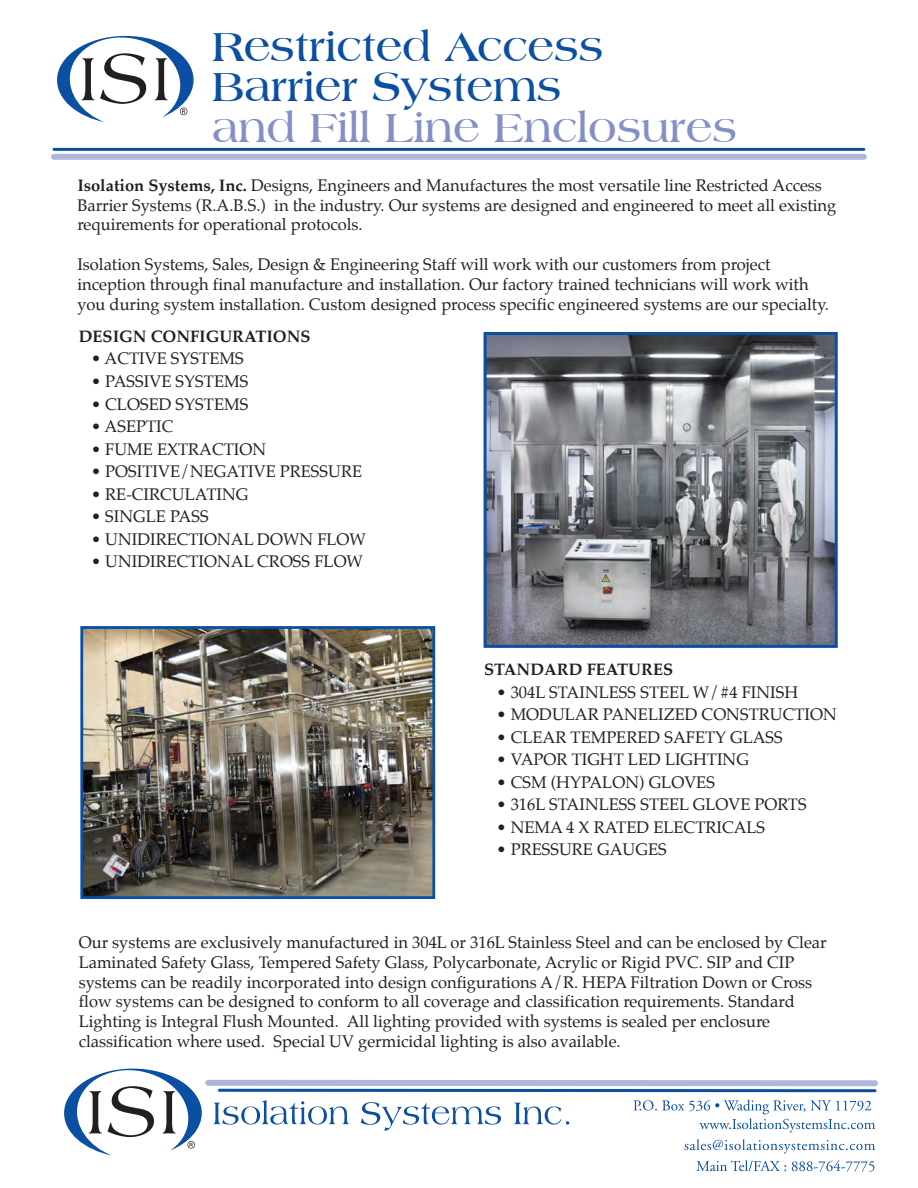
<style>
.page{position:relative;width:918px;height:1188px;background:#fff}
.page>*{position:absolute;margin:0;border:0;box-sizing:border-box;transform-origin:0 0}
.t1{font:700 43.5px/40.5px "Americana BT";color:#0a4fa2}
.t2{font:700 43.5px "Americana BT";color:#8390c7}
.t3{font:16.5px/19.8px "Palatino";color:#231f20}
.t4{font:700 16.5px "Palatino";color:#231f20}
.s1{font-weight:700}
</style>
<div class="page">
<div style="left:208px;top:1080px;width:667px;height:6px;background:#aeb6db"></div>
<svg style="left:634px;top:1100px;width:241px;height:33px"></svg>
<svg style="left:685px;top:1139px;width:190px;height:15px"></svg>
<svg style="left:696px;top:1160px;width:90px;height:11px"></svg>
<svg style="left:792px;top:1160px;width:82px;height:12px"></svg>
<hr style="left:219px;top:1089px;width:656px;height:3px;background:#0a4fa2">
<svg style="left:213px;top:1100px;width:136px;height:25px"></svg>
<svg style="left:361px;top:1102px;width:140px;height:29px"></svg>
<svg style="left:514px;top:1103px;width:55px;height:22px"></svg>
<img style="left:488px;top:336px;width:346px;height:308px">
<div style="left:484px;top:332px;width:354px;height:316px;border:3px solid #0a4fa2"></div>
<hr style="left:54px;top:148px;width:810px;height:3px;background:#0a4fa2">
<div style="left:54px;top:154px;width:810px;height:6px;background:#aeb6db"></div>
<svg style="left:57px;top:35px;width:137px;height:87px"></svg>
<svg style="left:64px;top:1068px;width:138px;height:88px"></svg>
<img style="left:84px;top:630px;width:347px;height:265px">
<div style="left:80px;top:626px;width:355px;height:273px;border:3px solid #0a4fa2"></div>
<h1 class="t1" style="left:212px;top:25px;width:393px">Restricted Access<br>Barrier Systems</h1>
<h1 class="t2" style="left:212px;top:101px;width:526px">and Fill Line Enclosures</h1>
<p class="t3" style="left:77px;top:175px;width:761px"><span class="s1">Isolation Systems, Inc.</span> Designs, Engineers and Manufactures the most versatile line Restricted Access<br>Barrier Systems (R.A.B.S.) in the industry. Our systems are designed and engineered to meet all existing requirements for operational protocols.</p>
<p class="t3" style="left:77px;top:254px;width:753px">Isolation Systems, Sales, Design &amp; Engineering Staff will work with our customers from project inception through final manufacture and installation. Our factory trained technicians will work with you during system installation. Custom designed process specific engineered systems are our specialty.</p>
<p class="t4" style="left:79px;top:322px;width:233px">DESIGN CONFIGURATIONS</p>
<p class="t3" style="left:91px;top:349px;width:154px">• ACTIVE SYSTEMS</p>
<p class="t3" style="left:91px;top:371px;width:159px">• PASSIVE SYSTEMS</p>
<p class="t3" style="left:91px;top:394px;width:159px">• CLOSED SYSTEMS</p>
<p class="t3" style="left:91px;top:416px;width:84px">• ASEPTIC</p>
<p class="t3" style="left:91px;top:439px;width:177px">• FUME EXTRACTION</p>
<p class="t3" style="left:91px;top:461px;width:273px">• POSITIVE/NEGATIVE PRESSURE</p>
<p class="t3" style="left:91px;top:484px;width:159px">• RE-CIRCULATING</p>
<p class="t3" style="left:91px;top:506px;width:119px">• SINGLE PASS</p>
<p class="t3" style="left:91px;top:529px;width:276px">• UNIDIRECTIONAL DOWN FLOW</p>
<p class="t3" style="left:91px;top:551px;width:274px">• UNIDIRECTIONAL CROSS FLOW</p>
<p class="t4" style="left:484px;top:656px;width:191px">STANDARD FEATURES</p>
<p class="t3" style="left:497px;top:682px;width:303px">• 304L STAINLESS STEEL W/#4 FINISH</p>
<p class="t3" style="left:497px;top:705px;width:342px">• MODULAR PANELIZED CONSTRUCTION</p>
<p class="t3" style="left:497px;top:727px;width:288px">• CLEAR TEMPERED SAFETY GLASS</p>
<p class="t3" style="left:497px;top:750px;width:254px">• VAPOR TIGHT LED LIGHTING</p>
<p class="t3" style="left:497px;top:772px;width:220px">• CSM (HYPALON) GLOVES</p>
<p class="t3" style="left:497px;top:795px;width:312px">• 316L STAINLESS STEEL GLOVE PORTS</p>
<p class="t3" style="left:497px;top:817px;width:270px">• NEMA 4 X RATED ELECTRICALS</p>
<p class="t3" style="left:497px;top:840px;width:172px">• PRESSURE GAUGES</p>
<p class="t3" style="left:79px;top:933px;width:749px">Our systems are exclusively manufactured in 304L or 316L Stainless Steel and can be enclosed by Clear Laminated Safety Glass, Tempered Safety Glass, Polycarbonate, Acrylic or Rigid PVC. SIP and CIP systems can be readily incorporated into design configurations A/R. HEPA Filtration Down or Cross flow systems can be designed to conform to all coverage and classification requirements. Standard Lighting is Integral Flush Mounted. All lighting provided with systems is sealed per enclosure classification where used. Special UV germicidal lighting is also available.</p>
</div>
